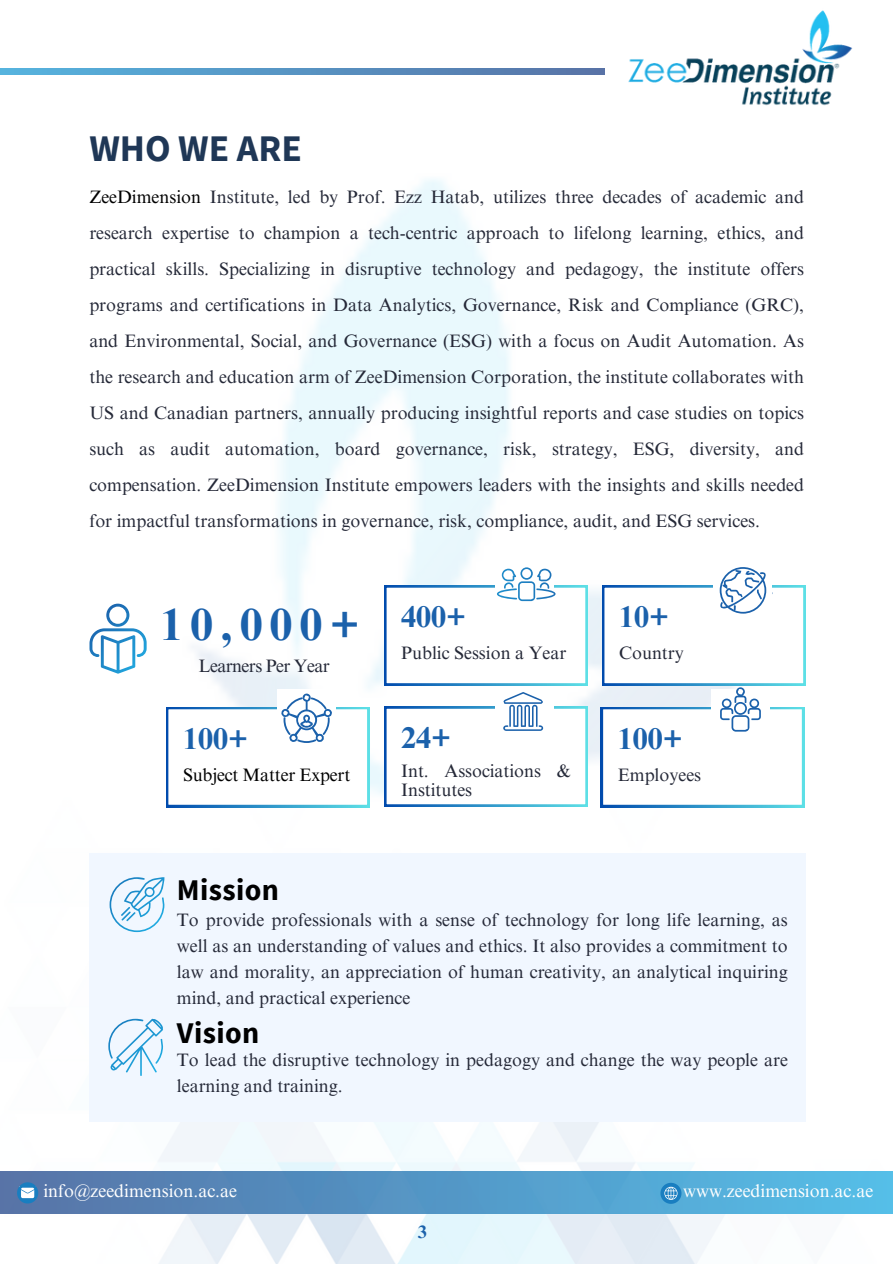
<style>
.page{position:relative;width:893px;height:1264px;background:#fff}
.page>*{position:absolute;margin:0;border:0;box-sizing:border-box;transform-origin:0 0}
.t1{font:700 45px "Times NRMT Pro";color:#1b61ab}
.t2{font:700 37.5px "Source Sans Pro";color:#1f3756}
.t3{font:700 30px "Times NRMT Pro";color:#1b61ab}
.t4{font:700 30px "Source Sans Pro";letter-spacing:.015em;color:#000}
.t5{font:18px/36px "Times NRMT Pro";color:#252938;text-align:justify}
.t6{font:18px "Times NRMT Pro";color:#fff}
.t7{font:18px "Times NRMT Pro";letter-spacing:-.01em;color:#000}
.t8{font:18px "Times NRMT Pro";letter-spacing:-.03em;color:#252938}
.t9{font:700 18px "Times NRMT Pro";color:#1b61ab}
.s1{color:#000}
</style>
<div class="page">
<img style="left:0;top:68px;width:892px;height:1195px">
<div style="left:89px;top:853px;width:717px;height:268px;background:#f1f7ff"></div>
<svg style="left:110px;top:877px;width:54px;height:55px"></svg>
<svg style="left:108px;top:1018px;width:55px;height:57px"></svg>
<svg style="left:89px;top:603px;width:58px;height:70px"></svg>
<div style="left:495px;top:689px;width:58px;height:30px;background:#fff"></div>
<svg style="left:384px;top:692px;width:203px;height:114px"></svg>
<svg style="left:384px;top:567px;width:203px;height:118px"></svg>
<svg style="left:601px;top:567px;width:204px;height:240px"></svg>
<div style="left:277px;top:689px;width:58px;height:31px;background:#fff"></div>
<svg style="left:166px;top:693px;width:203px;height:114px"></svg>
<div style="left:0;top:1171px;width:892px;height:42px;background:linear-gradient(to right,#5572a6,#54bee8)"></div>
<svg style="left:660px;top:1182px;width:21px;height:21px"></svg>
<svg style="left:17px;top:1182px;width:21px;height:21px"></svg>
<svg style="left:0;top:69px;width:604px;height:5px;background:#5693c2"></svg>
<img style="left:619px;top:10px;width:235px;height:99px">
<h2 class="t2" style="left:89px;top:124px;width:214px">WHO WE ARE</h2>
<p class="t5" style="left:89px;top:181px;width:716px"><span class="s1">ZeeDimension</span> Institute, led by Prof. Ezz Hatab, utilizes three decades of academic and research expertise to champion a tech-centric approach to lifelong learning, ethics, and practical skills. Specializing in disruptive technology and pedagogy, the institute offers programs and certifications in Data Analytics, Governance, Risk and Compliance (GRC), and Environmental, Social, and Governance (ESG) with a focus on Audit Automation. As the research and education arm of ZeeDimension Corporation, the institute collaborates with US and Canadian partners, annually producing insightful reports and case studies on topics such as audit automation, board governance, risk, strategy, ESG, diversity, and compensation. ZeeDimension Institute empowers leaders with the insights and skills needed for impactful transformations in governance, risk, compliance, audit, and ESG services.</p>
<p class="t1" style="left:161px;top:607px;width:200px">10,000+</p>
<p class="t8" style="left:198px;top:659px;width:133px">Learners Per Year</p>
<p class="t3" style="left:183px;top:727px;width:66px">100+</p>
<p class="t7" style="left:183px;top:767px;width:169px">Subject Matter Expert</p>
<p class="t4" style="left:177px;top:870px;width:104px">Mission</p>
<p class="t3" style="left:401px;top:606px;width:66px">400+</p>
<p class="t5" style="left:401px;top:637px;width:167px">Public Session a Year</p>
<p class="t3" style="left:401px;top:727px;width:51px">24+</p>
<p class="t5" style="left:401px;top:763px;width:171px;line-height:19.2px">Int. Associations &amp;<br>Institutes</p>
<p class="t3" style="left:619px;top:606px;width:51px">10+</p>
<p class="t5" style="left:619px;top:637px;width:66px">Country</p>
<p class="t3" style="left:617px;top:727px;width:66px">100+</p>
<p class="t5" style="left:617px;top:758px;width:85px">Employees</p>
<h1 class="t5" style="left:177px;top:909px;width:612px;line-height:25.8px">To provide professionals with a sense of technology for long life learning, as well as an understanding of values and ethics. It also provides a commitment to law and morality, an appreciation of human creativity, an analytical inquiring mind, and practical experience</h1>
<p class="t4" style="left:177px;top:1013px;width:84px">Vision</p>
<p class="t5" style="left:177px;top:1049px;width:612px;line-height:25.8px">To lead the disruptive technology in pedagogy and change the way people are learning and training.</p>
<p class="t6" style="left:43px;top:1184px;width:195px">info@zeedimension.ac.ae</p>
<p class="t6" style="left:683px;top:1183px;width:192px">www.zeedimension.ac.ae</p>
<p class="t9" style="left:418px;top:1224px;width:10px">3</p>
</div>
